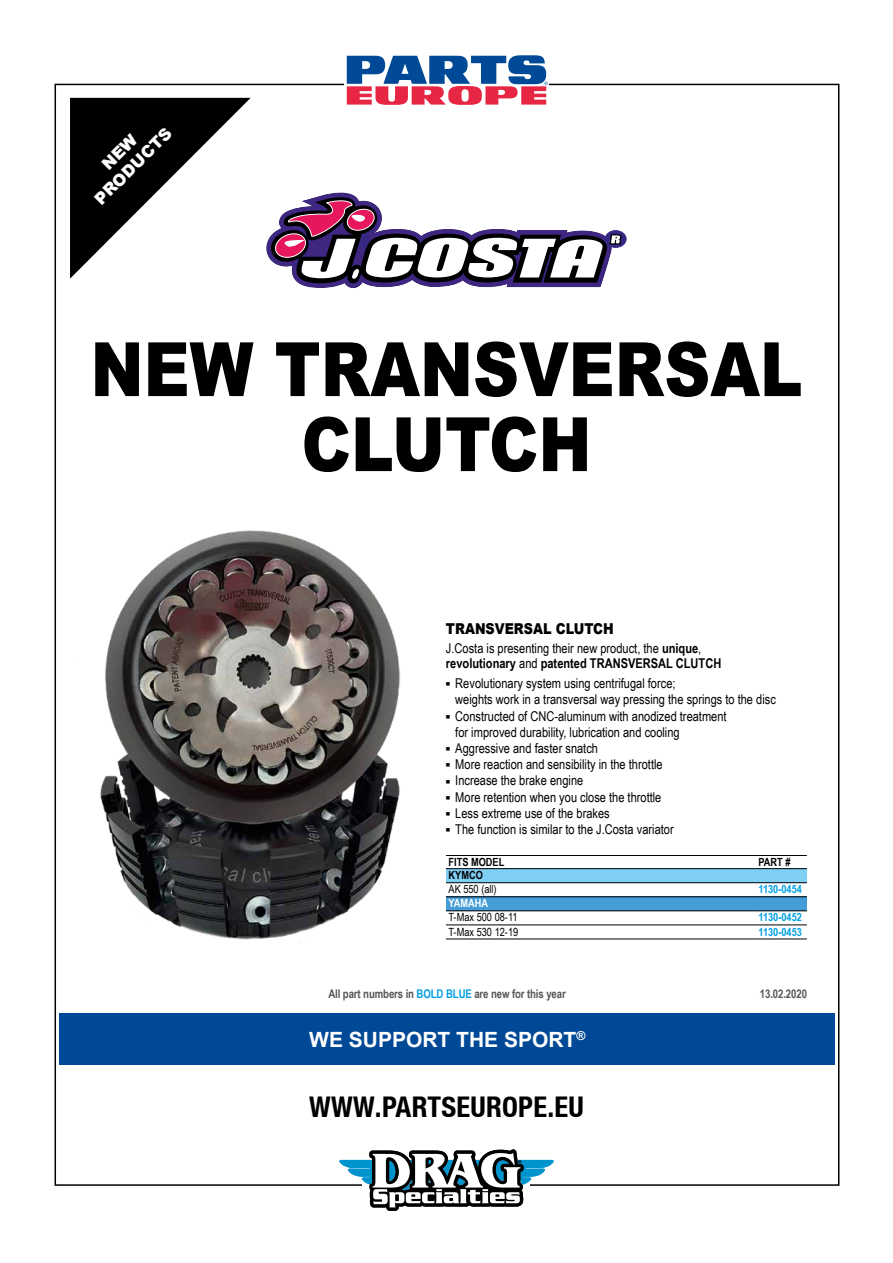
<style>
.page{position:relative;width:893px;height:1263px;background:#fff}
.page>*{position:absolute;margin:0;border:0;box-sizing:border-box;transform-origin:0 0}
.t1{font:900 75px/75px "Arial";color:#000;text-align:center;scale:.85 1}
.t2{font:700 condensed 28.5px "Helvetica Neue LT";letter-spacing:.01em;color:#000}
.t3{font:700 21px "Arial";color:#fff}
.t4{font:900 16.5px/19.5px "Arial";color:#fff;text-align:center}
.t5{font:900 15px "Arial";color:#000;scale:.85 1}
.t6{font:13.5px/16.2px "Arial Narrow";color:#000}
.t7{font:700 13.5px/15px "Arial Narrow";color:#000}
.t8{font:700 12px "Arial Narrow";letter-spacing:-.01em;color:#575756}
.t9{font:11.25px "Arial Narrow";color:#000}
.t10{font:700 11.25px "Arial Narrow";color:#009fe3}
.t11{font:700 11.25px "Arial Narrow";color:#000}
.t12{font:700 11.25px "Arial Narrow";color:#fff}
.s1{font-weight:400}
.s2{color:#009fe3}
</style>
<div class="page">
<div style="left:59px;top:1013px;width:776px;height:51px;background:#004996"></div>
<svg style="left:70px;top:98px;width:181px;height:181px"></svg>
<svg style="left:346px;top:55px;width:202px;height:50px"></svg>
<svg style="left:339px;top:1149px;width:215px;height:62px"></svg>
<div style="left:446px;top:869px;width:361px;height:14px;background:#80cff5"></div>
<div style="left:446px;top:897px;width:361px;height:14px;background:#449dd7"></div>
<hr style="left:756px;top:939px;width:51px;height:1px;background:#000">
<hr style="left:446px;top:939px;width:310px;height:1px;background:#000">
<hr style="left:446px;top:855px;width:310px;height:1px;background:#000">
<hr style="left:756px;top:855px;width:51px;height:1px;background:#000">
<hr style="left:446px;top:868px;width:310px;height:1px;background:#000">
<hr style="left:756px;top:868px;width:51px;height:1px;background:#000">
<hr style="left:446px;top:882px;width:310px;height:1px;background:#000">
<hr style="left:756px;top:882px;width:51px;height:1px;background:#000">
<hr style="left:446px;top:896px;width:310px;height:1px;background:#000">
<hr style="left:756px;top:896px;width:51px;height:1px;background:#000">
<hr style="left:446px;top:910px;width:310px;height:1px;background:#000">
<hr style="left:756px;top:910px;width:51px;height:1px;background:#000">
<hr style="left:446px;top:925px;width:310px;height:1px;background:#000">
<hr style="left:756px;top:925px;width:51px;height:1px;background:#000">
<img style="left:100px;top:530px;width:301px;height:413px">
<div style="left:605px;top:231px;width:21px;height:16px;background:#352884;border-radius:50%"></div>
<div style="left:605px;top:230px;width:21px;height:18px;border:1px solid #352884;border-radius:50%"></div>
<svg style="left:266px;top:192px;width:357px;height:96px"></svg>
<p class="t4" style="left:76px;top:181px;width:103px;rotate:-45deg">NEW<br>PRODUCTS</p>
<h1 class="t1" style="left:91px;top:329px;width:839px">NEW TRANSVERSAL<br>CLUTCH</h1>
<p class="t5" style="left:446px;top:617px;width:199px">TRANSVERSAL CLUTCH</p>
<p class="t7" style="left:446px;top:640px;width:277px"><span class="s1">J.Costa is presenting their new product, the</span> unique<span class="s1">, </span>revolutionary <span class="s1">and</span> patented TRANSVERSAL CLUTCH</p>
<p class="t6" style="left:455px;top:675px;width:322px">Revolutionary system using centrifugal force;<br>weights work in a transversal way pressing the springs to the disc Constructed of CNC-aluminum with anodized treatment<br>for improved durability, lubrication and cooling<br>Aggressive and faster snatch<br>More reaction and sensibility in the throttle<br>Increase the brake engine<br>More retention when you close the throttle<br>Less extreme use of the brakes<br>The function is similar to the J.Costa variator</p>
<p class="t11" style="left:448px;top:854px;width:57px">FITS MODEL</p>
<p class="t11" style="left:758px;top:854px;width:34px">PART #</p>
<p class="t11" style="left:448px;top:867px;width:36px">KYMCO</p>
<p class="t9" style="left:448px;top:881px;width:50px">AK 550 (all)</p>
<p class="t10" style="left:758px;top:881px;width:45px">1130-0454</p>
<p class="t12" style="left:448px;top:895px;width:41px">YAMAHA</p>
<p class="t9" style="left:448px;top:909px;width:71px">T-Max 500 08-11</p>
<p class="t10" style="left:758px;top:909px;width:45px">1130-0452</p>
<p class="t9" style="left:448px;top:923px;width:71px">T-Max 530 12-19</p>
<p class="t10" style="left:758px;top:923px;width:45px">1130-0453</p>
<p class="t8" style="left:328px;top:985px;width:239px">All part numbers in <span class="s2">BOLD BLUE</span> are new for this year</p>
<p class="t8" style="left:760px;top:985px;width:49px">13.02.2020</p>
<h3 class="t3" style="left:309px;top:1025px;width:278px">WE SUPPORT THE SPORT<sup>®</sup></h3>
<h2 class="t2" style="left:309px;top:1090px;width:276px">WWW.PARTSEUROPE.EU</h2>
</div>
